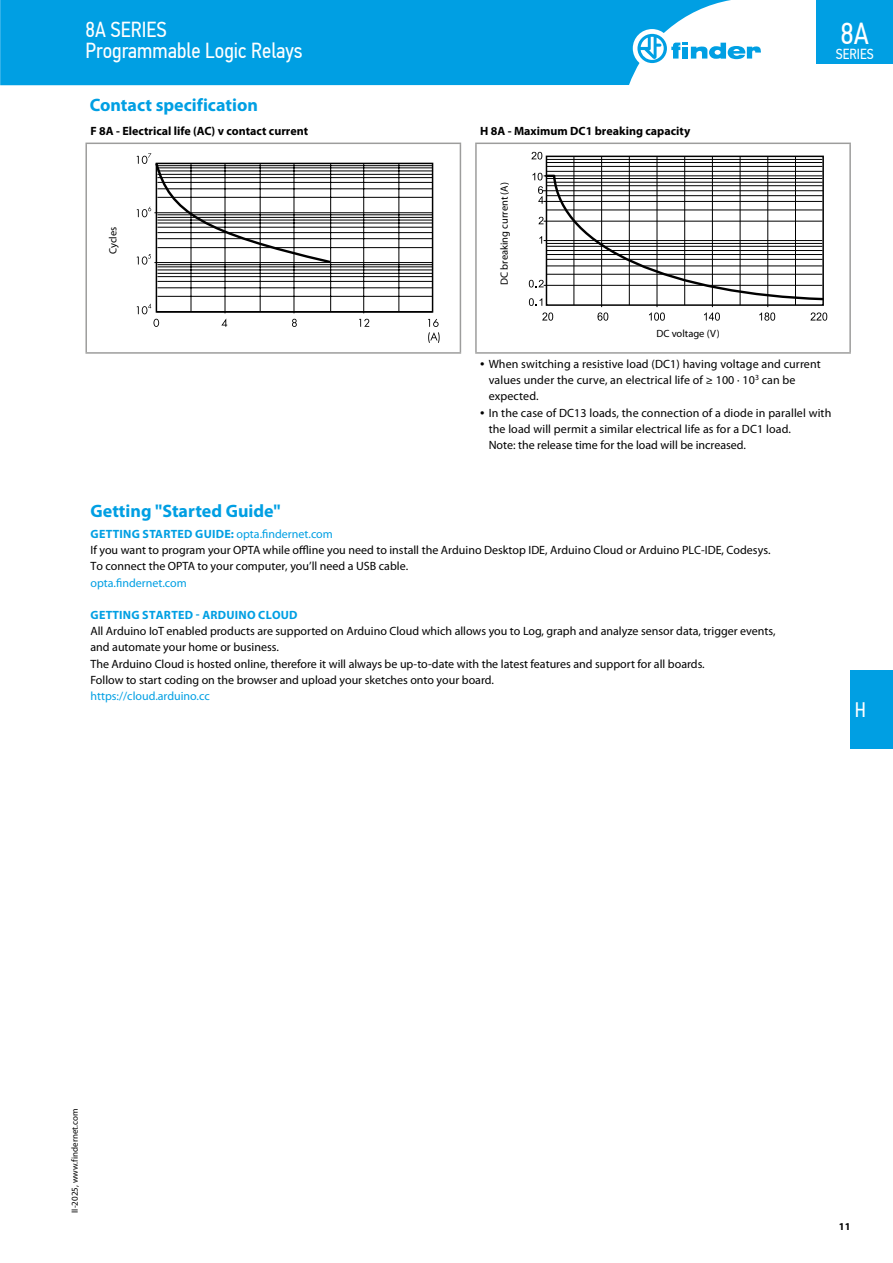
<style>
.page{position:relative;width:893px;height:1263px;background:#fff}
.page>*{position:absolute;margin:0;border:0;box-sizing:border-box;transform-origin:0 0}
.t1{font:30.3px "PF Din Text Cond Pro";color:#fff}
.t2{font:21.75px/21px "PF Din Text Cond Pro";color:#fff}
.t3{font:21px "PF Din Text Cond Pro";color:#fff}
.t4{font:700 18px "Myriad Pro";color:#009fe3}
.t5{font:14.55px "PF Din Text Cond Pro";color:#fff}
.t6{font:12px/16.2px "Myriad Pro";color:#000}
.t7{font:700 12px "Myriad Pro";color:#000}
.t8{font:12px "Myriad Pro";color:#009fe3}
.t9{font:700 12px "Myriad Pro";letter-spacing:.02em;color:#009fe3}
.t10{font:10.5px "Myriad Pro";color:#000}
.t11{font:700 10.5px "Myriad Pro";color:#000}
.t12{font:9px "Myriad Pro";color:#000}
.s1{font-size:15.75px}
.s2{font-weight:700;color:#009fe3}
.s3{color:#009fe3}
</style>
<div class="page">
<div style="left:850px;top:670px;width:43px;height:78px;background:#009fe3"></div>
<hr style="left:85px;top:143px;width:376px;height:1px;background:#9d9d9c">
<hr style="left:85px;top:144px;width:2px;height:208px;background:#9d9d9c">
<hr style="left:460px;top:144px;width:1px;height:208px;background:#9d9d9c">
<hr style="left:85px;top:352px;width:376px;height:2px;background:#9d9d9c">
<hr style="left:475px;top:143px;width:376px;height:1px;background:#9d9d9c">
<hr style="left:475px;top:144px;width:2px;height:208px;background:#9d9d9c">
<hr style="left:849px;top:144px;width:2px;height:208px;background:#9d9d9c">
<hr style="left:475px;top:352px;width:376px;height:2px;background:#9d9d9c">
<hr style="left:154px;top:212px;width:279px;height:1px;background:#000">
<hr style="left:154px;top:262px;width:279px;height:1px;background:#000">
<svg style="left:359px;top:319px;width:10px;height:8px"></svg>
<svg style="left:221px;top:318px;width:6px;height:9px"></svg>
<svg style="left:137px;top:303px;width:22px;height:24px"></svg>
<svg style="left:292px;top:319px;width:5px;height:8px"></svg>
<hr style="left:157px;top:296px;width:276px;height:1px;background:#000">
<hr style="left:157px;top:287px;width:276px;height:1px;background:#000">
<hr style="left:157px;top:281px;width:276px;height:1px;background:#000">
<hr style="left:157px;top:276px;width:276px;height:1px;background:#000">
<hr style="left:157px;top:273px;width:276px;height:1px;background:#000">
<hr style="left:157px;top:270px;width:276px;height:1px;background:#000">
<hr style="left:157px;top:267px;width:276px;height:1px;background:#000">
<hr style="left:157px;top:264px;width:276px;height:1px;background:#000">
<hr style="left:157px;top:197px;width:276px;height:1px;background:#000">
<hr style="left:157px;top:188px;width:276px;height:1px;background:#000">
<hr style="left:157px;top:182px;width:276px;height:1px;background:#000">
<hr style="left:157px;top:177px;width:276px;height:1px;background:#000">
<hr style="left:157px;top:174px;width:276px;height:1px;background:#000">
<hr style="left:157px;top:171px;width:276px;height:1px;background:#000">
<hr style="left:157px;top:168px;width:276px;height:1px;background:#000">
<hr style="left:157px;top:165px;width:276px;height:1px;background:#000">
<hr style="left:157px;top:247px;width:276px;height:1px;background:#000">
<hr style="left:157px;top:238px;width:276px;height:1px;background:#000">
<hr style="left:157px;top:232px;width:276px;height:1px;background:#000">
<hr style="left:157px;top:227px;width:276px;height:1px;background:#000">
<hr style="left:157px;top:220px;width:276px;height:1px;background:#000">
<hr style="left:157px;top:223px;width:276px;height:1px;background:#000">
<hr style="left:157px;top:217px;width:276px;height:1px;background:#000">
<hr style="left:157px;top:214px;width:276px;height:1px;background:#000">
<hr style="left:363px;top:164px;width:1px;height:149px;background:#000">
<hr style="left:294px;top:164px;width:1px;height:149px;background:#000">
<hr style="left:225px;top:164px;width:1px;height:149px;background:#000">
<hr style="left:191px;top:164px;width:1px;height:148px;background:#000">
<hr style="left:399px;top:164px;width:1px;height:148px;background:#000">
<hr style="left:330px;top:164px;width:1px;height:148px;background:#000">
<hr style="left:260px;top:164px;width:1px;height:148px;background:#000">
<svg style="left:428px;top:319px;width:12px;height:24px"></svg>
<hr style="left:156px;top:311px;width:277px;height:1px;background:#000">
<svg style="left:137px;top:153px;width:196px;height:112px"></svg>
<svg style="left:542px;top:312px;width:11px;height:9px"></svg>
<svg style="left:597px;top:312px;width:11px;height:9px"></svg>
<svg style="left:649px;top:312px;width:16px;height:9px"></svg>
<svg style="left:704px;top:312px;width:16px;height:9px"></svg>
<svg style="left:759px;top:312px;width:16px;height:9px"></svg>
<svg style="left:810px;top:312px;width:17px;height:9px"></svg>
<svg style="left:531px;top:152px;width:11px;height:7px"></svg>
<div style="left:546px;top:156px;width:278px;height:150px;border:2px solid #000"></div>
<hr style="left:546px;top:162px;width:276px;height:1px;background:#000">
<hr style="left:546px;top:171px;width:277px;height:1px;background:#000">
<hr style="left:546px;top:166px;width:276px;height:1px;background:#000">
<hr style="left:546px;top:159px;width:276px;height:1px;background:#000">
<svg style="left:529px;top:173px;width:295px;height:133px"></svg>
<hr style="left:795px;top:157px;width:1px;height:148px;background:#000">
<hr style="left:767px;top:157px;width:1px;height:150px;background:#000">
<hr style="left:740px;top:157px;width:1px;height:148px;background:#000">
<hr style="left:712px;top:157px;width:1px;height:150px;background:#000">
<hr style="left:684px;top:157px;width:1px;height:148px;background:#000">
<hr style="left:657px;top:157px;width:1px;height:150px;background:#000">
<hr style="left:629px;top:157px;width:1px;height:148px;background:#000">
<hr style="left:601px;top:157px;width:1px;height:150px;background:#000">
<hr style="left:574px;top:157px;width:1px;height:148px;background:#000">
<div style="left:0;top:0;width:731px;height:85px;background:#009fe3"></div>
<div style="left:633px;top:29px;width:38px;height:39px;background:#fff;border-radius:50%"></div>
<svg style="left:637px;top:34px;width:124px;height:29px"></svg>
<div style="left:816px;top:0;width:77px;height:64px;background:#009fe3"></div>
<h2 class="t2" style="left:85px;top:19px;width:219px">8A SERIES<br>Programmable Logic Relays</h2>
<h3 class="t4" style="left:90px;top:93px;width:170px">Contact specification</h3>
<p class="t7" style="left:90px;top:123px;width:219px">F 8A - Electrical life (AC) v contact current</p>
<p class="t7" style="left:480px;top:123px;width:212px">H 8A - Maximum DC1 breaking capacity</p>
<p class="t10" style="left:106px;top:254px;width:29px;rotate:-90deg">Cycles</p>
<p class="t10" style="left:498px;top:285px;width:104px;rotate:-90deg">DC breaking current (A)</p>
<h1 class="t1" style="left:840px;top:16px;width:30px">8A</h1>
<p class="t5" style="left:836px;top:45px;width:39px">SERIES</p>
<p class="t10" style="left:656px;top:327px;width:65px">DC voltage (V)</p>
<p class="t6" style="left:489px;top:356px;width:334px;text-indent:-9px"><span class="s1">•</span> When switching a resistive load (DC1) having voltage and current values under the curve, an electrical life of ≥ 100 · 10<sup>3</sup> can be expected.</p>
<p class="t6" style="left:489px;top:404px;width:344px;text-indent:-9px"><span class="s1">•</span> In the case of DC13 loads, the connection of a diode in parallel with the load will permit a similar electrical life as for a DC1 load.<br>Note: the release time for the load will be increased.</p>
<h3 class="t4" style="left:90px;top:499px;width:192px">Getting "Started Guide"</h3>
<p class="t6" style="left:90px;top:526px;width:682px"><span class="s2">GETTING STARTED GUIDE:</span> <span class="s3">opta.findernet.com<br></span>If you want to program your OPTA while offline you need to install the Arduino Desktop IDE, Arduino Cloud or Arduino PLC-IDE, Codesys.<br>To connect the OPTA to your computer, you’ll need a USB cable.</p>
<p class="t8" style="left:90px;top:575px;width:98px">opta.findernet.com</p>
<p class="t9" style="left:91px;top:607px;width:209px">GETTING STARTED - ARDUINO CLOUD</p>
<p class="t6" style="left:90px;top:623px;width:687px">All Arduino IoT enabled products are supported on Arduino Cloud which allows you to Log, graph and analyze sensor data, trigger events, and automate your home or business.<br>The Arduino Cloud is hosted online, therefore it will always be up-to-date with the latest features and support for all boards.<br>Follow to start coding on the browser and upload your sketches onto your board.</p>
<p class="t8" style="left:90px;top:688px;width:121px">https://cloud.arduino.cc</p>
<h3 class="t3" style="left:855px;top:697px;width:13px">H</h3>
<p class="t12" style="left:69px;top:1213px;width:105px;rotate:-90deg">II-2025, www.findernet.com</p>
<p class="t11" style="left:839px;top:1219px;width:13px">11</p>
</div>
